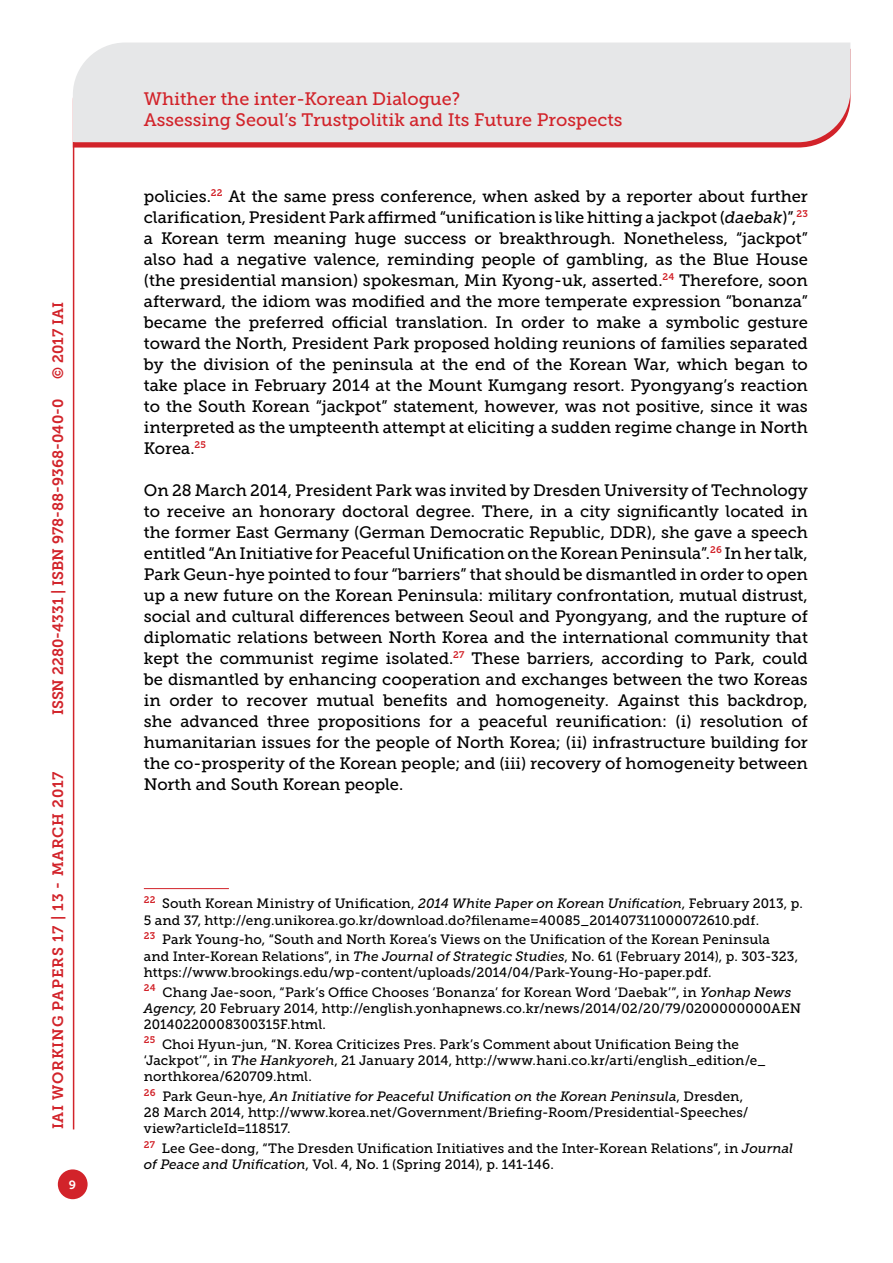
<style>
.page{position:relative;width:893px;height:1263px;background:#fff}
.page>*{position:absolute;margin:0;border:0;box-sizing:border-box;transform-origin:0 0}
.t1{font:18px/21.6px "Museo Slab 500";color:#d2232a}
.t2{font:16.5px/21px "Museo Slab 500";color:#000;text-align:justify}
.t3{font:15px "Museo Slab 700";color:#d2232a}
.t4{font:15px "Museo Slab 700";letter-spacing:.05em;color:#d2232a}
.t5{font:13.5px/16.2px "Museo Slab 500";letter-spacing:.01em;color:#000}
.t6{font:12px "Museo Slab 700";color:#fff}
.s1{font-style:italic}
</style>
<div class="page">
<svg style="left:74px;top:142px;width:749px;height:6px;background:#d63d43"></svg>
<div style="left:73px;top:43px;width:777px;height:99px;background:#e6e7e8"></div>
<div style="left:58px;top:1169px;width:30px;height:30px;background:#d2232a;border-radius:50%"></div>
<hr style="left:73px;top:142px;width:1px;height:987px;background:#d2232a">
<hr style="left:144px;top:888px;width:85px;height:1px;background:#d2232a">
<p class="t3" style="left:50px;top:379px;width:78px;rotate:-90deg">© 2017 IAI</p>
<p class="t3" style="left:49px;top:715px;width:318px;rotate:-90deg">ISSN 2280-4331 | ISBN 978-88-9368-040-0</p>
<p class="t4" style="left:50px;top:1129px;width:359px;rotate:-90deg">IAI WORKING PAPERS 17 | 13 - MARCH 2017</p>
<p class="t6" style="left:69px;top:1178px;width:9px">9</p>
<p class="t1" style="left:144px;top:88px;width:480px">Whither the inter-Korean Dialogue?<br>Assessing Seoul’s Trustpolitik and Its Future Prospects</p>
<p class="t2" style="left:144px;top:186px;width:666px">policies.<sup>22</sup> At the same press conference, when asked by a reporter about further clarification, President Park affirmed “unification is like hitting a jackpot (<span class="s1">daebak</span>)”,<sup>23 </sup>a Korean term meaning huge success or breakthrough. Nonetheless, “jackpot” also had a negative valence, reminding people of gambling, as the Blue House (the presidential mansion) spokesman, Min Kyong-uk, asserted.<sup>24</sup> Therefore, soon afterward, the idiom was modified and the more temperate expression “bonanza” became the preferred official translation. In order to make a symbolic gesture toward the North, President Park proposed holding reunions of families separated by the division of the peninsula at the end of the Korean War, which began to take place in February 2014 at the Mount Kumgang resort. Pyongyang’s reaction to the South Korean “jackpot” statement, however, was not positive, since it was interpreted as the umpteenth attempt at eliciting a sudden regime change in North Korea.<sup>25</sup></p>
<p class="t2" style="left:144px;top:480px;width:666px">On 28 March 2014, President Park was invited by Dresden University of Technology to receive an honorary doctoral degree. There, in a city significantly located in the former East Germany (German Democratic Republic, DDR), she gave a speech entitled “An Initiative for Peaceful Unification on the Korean Peninsula”.<sup>26</sup> In her talk, Park Geun-hye pointed to four “barriers” that should be dismantled in order to open up a new future on the Korean Peninsula: military confrontation, mutual distrust, social and cultural differences between Seoul and Pyongyang, and the rupture of diplomatic relations between North Korea and the international community that kept the communist regime isolated.<sup>27</sup> These barriers, according to Park, could be dismantled by enhancing cooperation and exchanges between the two Koreas in order to recover mutual benefits and homogeneity. Against this backdrop, she advanced three propositions for a peaceful reunification: (i) resolution of humanitarian issues for the people of North Korea; (ii) infrastructure building for the co-prosperity of the Korean people; and (iii) recovery of homogeneity between North and South Korean people.</p>
<p class="t5" style="left:144px;top:896px;width:660px"><sup>22</sup> South Korean Ministry of Unification, <span class="s1">2014 White Paper on Korean Unification</span>, February 2013, p.<br>5 and 37, http://eng.unikorea.go.kr/download.do?filename=40085_201407311000072610.pdf.</p>
<p class="t5" style="left:144px;top:932px;width:656px"><sup>23</sup> Park Young-ho, “South and North Korea’s Views on the Unification of the Korean Peninsula and Inter-Korean Relations”, in <span class="s1">The Journal of Strategic Studies</span>, No. 61 (February 2014), p. 303-323, https://www.brookings.edu/wp-content/uploads/2014/04/Park-Young-Ho-paper.pdf.</p>
<p class="t5" style="left:144px;top:984px;width:659px"><sup>24</sup> Chang Jae-soon, “Park’s Office Chooses ‘Bonanza’ for Korean Word ‘Daebak’”, in <span class="s1">Yonhap News<br>Agency</span>, 20 February 2014, http://english.yonhapnews.co.kr/news/2014/02/20/79/0200000000AEN<br>20140220008300315F.html.</p>
<p class="t5" style="left:144px;top:1036px;width:623px"><sup>25</sup> Choi Hyun-jun, “N. Korea Criticizes Pres. Park’s Comment about Unification Being the ‘Jackpot’”, in <span class="s1">The Hankyoreh</span>, 21 January 2014, http://www.hani.co.kr/arti/english_edition/e_ northkorea/620709.html.</p>
<p class="t5" style="left:144px;top:1088px;width:606px"><sup>26</sup> Park Geun-hye, <span class="s1">An Initiative for Peaceful Unification on the Korean Peninsula</span>, Dresden,<br>28 March 2014, http://www.korea.net/Government/Briefing-Room/Presidential-Speeches/ view?articleId=118517.</p>
<p class="t5" style="left:144px;top:1140px;width:651px"><sup>27</sup> Lee Gee-dong, “The Dresden Unification Initiatives and the Inter-Korean Relations”, in <span class="s1">Journal of Peace and Unification</span>, Vol. 4, No. 1 (Spring 2014), p. 141-146.</p>
</div>
